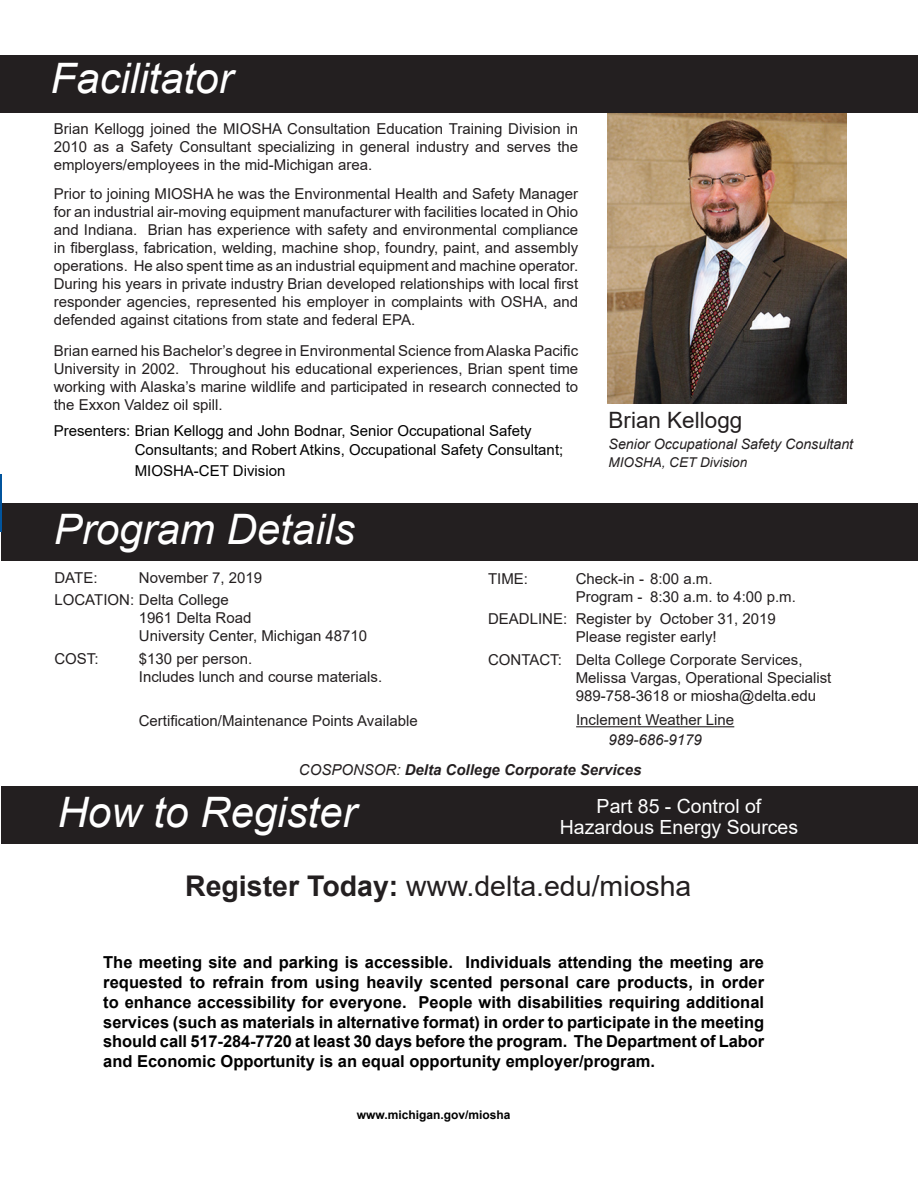
<style>
.page{position:relative;width:918px;height:1188px;background:#fff}
.page>*{position:absolute;margin:0;border:0;box-sizing:border-box;transform-origin:0 0}
.t1{font:italic 42px "Arial";color:#fff}
.t2{font:28.5px "Arial";color:#231f20}
.t3{font:22.5px "Arial";color:#231f20}
.t4{font:19.5px/21px "Arial";color:#fff;text-align:center}
.t5{font:700 16.5px/19.8px "Arial";color:#000;text-align:justify}
.t6{font:15px/18px "Arial";color:#231f20}
.t7{font:15px/18.6px "Arial";color:#000}
.t8{font:italic 700 15px "Arial";color:#231f20}
.t9{font:italic 15px "Arial";color:#231f20}
.t10{font:italic 14.25px "Arial";color:#231f20}
.t11{font:italic 13.5px "Arial";color:#231f20}
.t12{font:700 12px "Arial";color:#000}
.s1{font-weight:400}
.s2{font-weight:700}
</style>
<div class="page">
<img style="left:607px;top:112px;width:239px;height:291px">
<div style="left:1px;top:504px;width:917px;height:57px;background:#231f20"></div>
<div style="left:1px;top:786px;width:917px;height:57px;background:#231f20"></div>
<div style="left:0;top:55px;width:918px;height:57px;background:#231f20"></div>
<hr style="left:0;top:475px;width:1px;height:57px;background:#01549d">
<hr style="left:576px;top:726px;width:158px;height:1px;background:#231f20">
<h1 class="t1" style="left:51px;top:51px;width:184px">Facilitator</h1>
<p class="t6" style="left:54px;top:120px;width:526px;text-align:justify">Brian Kellogg joined the MIOSHA Consultation Education Training Division in 2010 as a Safety Consultant specializing in general industry and serves the employers/employees in the mid-Michigan area.</p>
<p class="t6" style="left:54px;top:185px;width:526px;text-align:justify">Prior to joining MIOSHA he was the Environmental Health and Safety Manager for an industrial air-moving equipment manufacturer with facilities located in Ohio and Indiana. Brian has experience with safety and environmental compliance in fiberglass, fabrication, welding, machine shop, foundry, paint, and assembly operations. He also spent time as an industrial equipment and machine operator.<br>During his years in private industry Brian developed relationships with local first responder agencies, represented his employer in complaints with OSHA, and defended against citations from state and federal EPA.</p>
<p class="t6" style="left:54px;top:341px;width:526px;text-align:justify">Brian earned his Bachelor’s degree in Environmental Science from Alaska Pacific University in 2002. Throughout his educational experiences, Brian spent time working with Alaska’s marine wildlife and participated in research connected to the Exxon Valdez oil spill.</p>
<p class="t7" style="left:135px;top:422px;width:430px;text-indent:-81px">Presenters: Brian Kellogg and John Bodnar, Senior Occupational Safety<br>Consultants; and Robert Atkins, Occupational Safety Consultant;</p>
<p class="t7" style="left:135px;top:461px;width:152px">MIOSHA-CET Division</p>
<h1 class="t1" style="left:54px;top:502px;width:303px">Program Details</h1>
<h3 class="t3" style="left:609px;top:405px;width:135px">Brian Kellogg</h3>
<p class="t10" style="left:609px;top:435px;width:246px">Senior Occupational Safety Consultant</p>
<p class="t11" style="left:609px;top:454px;width:140px">MIOSHA, CET Division</p>
<p class="t6" style="left:54px;top:566px;width:209px;line-height:22.5px;text-indent:84px">November 7, 2019<br>LOCATION: Delta College</p>
<p class="t6" style="left:139px;top:609px;width:230px">1961 Delta Road<br>University Center, Michigan 48710</p>
<p class="t6" style="left:54px;top:650px;width:46px">COST:</p>
<p class="t6" style="left:139px;top:650px;width:245px">$130 per person.<br>Includes lunch and course materials.</p>
<p class="t6" style="left:54px;top:569px;width:45px">DATE:</p>
<p class="t6" style="left:488px;top:569px;width:42px">TIME:</p>
<p class="t6" style="left:576px;top:569px;width:222px">Check-in - 8:00 a.m.<br>Program - 8:30 a.m. to 4:00 p.m.</p>
<p class="t6" style="left:576px;top:610px;width:202px;text-indent:-88px">DEADLINE: Register by October 31, 2019<br>Please register early!</p>
<p class="t6" style="left:576px;top:650px;width:257px;text-indent:-88px">CONTACT: Delta College Corporate Services,<br>Melissa Vargas, Operational Specialist<br>989-758-3618 or miosha@delta.edu</p>
<p class="t6" style="left:139px;top:712px;width:281px">Certification/Maintenance Points Available</p>
<p class="t6" style="left:576px;top:711px;width:160px">Inclement Weather Line</p>
<p class="t9" style="left:609px;top:730px;width:95px">989-686-9179</p>
<p class="t8" style="left:299px;top:759px;width:344px"><span class="s1">COSPONSOR:</span> Delta College Corporate Services</p>
<h1 class="t1" style="left:58px;top:785px;width:300px">How to Register</h1>
<h3 class="t4" style="left:560px;top:795px;width:240px">Part 85 - Control of<br>Hazardous Energy Sources</h3>
<h2 class="t2" style="left:185px;top:866px;width:508px"><span class="s2">Register Today:</span> www.delta.edu/miosha</h2>
<p class="t5" style="left:103px;top:953px;width:663px">The meeting site and parking is accessible. Individuals attending the meeting are requested to refrain from using heavily scented personal care products, in order to enhance accessibility for everyone. People with disabilities requiring additional services (such as materials in alternative format) in order to participate in the meeting should call 517-284-7720 at least 30 days before the program. The Department of Labor and Economic Opportunity is an equal opportunity employer/program.</p>
<p class="t12" style="left:357px;top:1107px;width:155px">www.michigan.gov/miosha</p>
</div>
